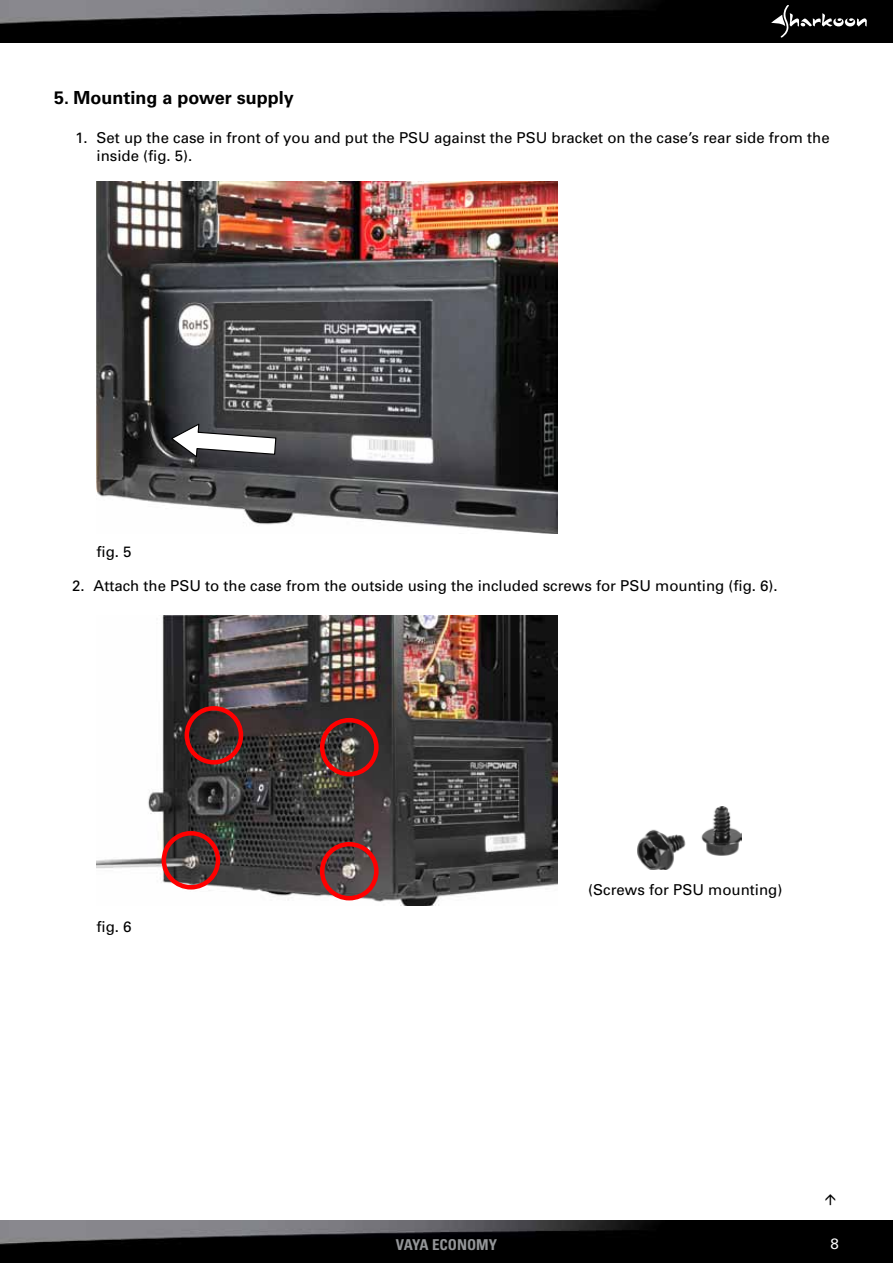
<style>
.page{position:relative;width:893px;height:1263px;background:#fff}
.page>*{position:absolute;margin:0;border:0;box-sizing:border-box;transform-origin:0 0}
.t1{font:700 18px "Univers";color:#000}
.t2{font:15px/18px "Univers";color:#000}
.t3{font:700 condensed 15px "Univers";color:#939598}
.t4{font:15px "Univers";color:#fff}
</style>
<div class="page">
<img style="left:0;top:1221px;width:893px;height:42px">
<img style="left:0;top:0;width:893px;height:42px">
<svg style="left:771px;top:5px;width:96px;height:33px;background:#262626"></svg>
<img style="left:96px;top:181px;width:462px;height:352px">
<svg style="left:170px;top:422px;width:107px;height:36px"></svg>
<img style="left:96px;top:615px;width:462px;height:290px">
<img style="left:638px;top:806px;width:104px;height:63px">
<div style="left:185px;top:706px;width:58px;height:58px;border:5px solid #f00;border-radius:50%"></div>
<div style="left:320px;top:718px;width:58px;height:58px;border:5px solid #f00;border-radius:50%"></div>
<div style="left:162px;top:831px;width:58px;height:58px;border:5px solid #f00;border-radius:50%"></div>
<div style="left:320px;top:842px;width:58px;height:58px;border:5px solid #f00;border-radius:50%"></div>
<p class="t1" style="left:54px;top:87px;width:241px">5. Mounting a power supply</p>
<p class="t2" style="left:97px;top:129px;width:735px;text-indent:-21px">1. Set up the case in front of you and put the PSU against the PSU bracket on the case’s rear side from the inside (fig. 5).</p>
<p class="t2" style="left:97px;top:543px;width:37px">fig. 5</p>
<p class="t2" style="left:72px;top:577px;width:707px">2. Attach the PSU to the case from the outside using the included screws for PSU mounting (fig. 6).</p>
<p class="t2" style="left:97px;top:918px;width:37px">fig. 6</p>
<p class="t2" style="left:588px;top:881px;width:196px">(Screws for PSU mounting)</p>
<p class="t3" style="left:396px;top:1235px;width:103px">VAYA ECONOMY</p>
<p class="t4" style="left:831px;top:1235px;width:10px">8</p>
</div>
